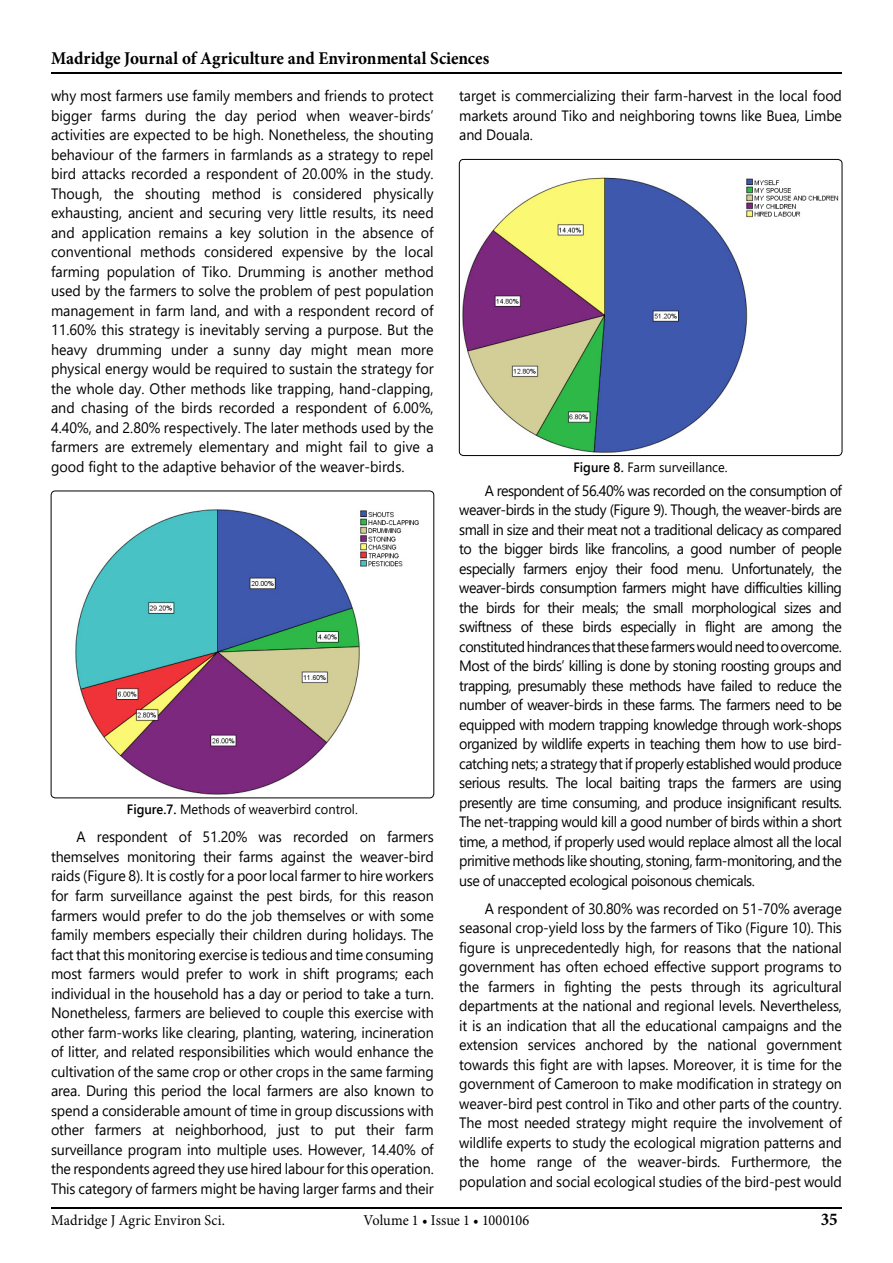
<style>
.page{position:relative;width:893px;height:1263px;background:#fff}
.page>*{position:absolute;margin:0;border:0;box-sizing:border-box;transform-origin:0 0}
.t1{font:700 18px "Minion Pro";color:#000;scale:.95 1}
.t2{font:15px/19.5px "Segoe UI";letter-spacing:-.01em;color:#000;text-align:justify;scale:.95 1}
.t3{font:15px "Minion Pro";letter-spacing:.005em;color:#000;scale:.95 1}
.t4{font:13.5px "Segoe UI";color:#000;scale:.95 1}
.s1{font-weight:600}
</style>
<div class="page">
<hr style="left:51px;top:73px;width:791px;height:1px;background:#000">
<hr style="left:51px;top:1208px;width:791px;height:1px;background:#000">
<img style="left:75px;top:491px;width:359px;height:307px">
<div style="left:51px;top:491px;width:383px;height:307px;border:1px solid #000;border-radius:4px"></div>
<img style="left:459px;top:159px;width:383px;height:297px">
<div style="left:459px;top:159px;width:383px;height:297px;border:1px solid #000;border-radius:4px"></div>
<p class="t1" style="left:51px;top:46px;width:463px">Madridge Journal of Agriculture and Environmental Sciences</p>
<p class="t2" style="left:51px;top:85px;width:404px">why most farmers use family members and friends to protect bigger farms during the day period when weaver-birds’ activities are expected to be high. Nonetheless, the shouting behaviour of the farmers in farmlands as a strategy to repel bird attacks recorded a respondent of 20.00% in the study.<br>Though, the shouting method is considered physically exhausting, ancient and securing very little results, its need and application remains a key solution in the absence of conventional methods considered expensive by the local farming population of Tiko. Drumming is another method used by the farmers to solve the problem of pest population management in farm land, and with a respondent record of 11.60% this strategy is inevitably serving a purpose. But the heavy drumming under a sunny day might mean more physical energy would be required to sustain the strategy for the whole day. Other methods like trapping, hand-clapping, and chasing of the birds recorded a respondent of 6.00%, 4.40%, and 2.80% respectively. The later methods used by the farmers are extremely elementary and might fail to give a good fight to the adaptive behavior of the weaver-birds.</p>
<p class="t4" style="left:127px;top:797px;width:245px"><span class="s1">Figure.7.</span> Methods of weaverbird control.</p>
<p class="t2" style="left:51px;top:826px;width:404px;text-indent:26px">A respondent of 51.20% was recorded on farmers themselves monitoring their farms against the weaver-bird raids (Figure 8). It is costly for a poor local farmer to hire workers for farm surveillance against the pest birds, for this reason farmers would prefer to do the job themselves or with some family members especially their children during holidays. The fact that this monitoring exercise is tedious and time consuming most farmers would prefer to work in shift programs; each individual in the household has a day or period to take a turn.<br>Nonetheless, farmers are believed to couple this exercise with other farm-works like clearing, planting, watering, incineration of litter, and related responsibilities which would enhance the cultivation of the same crop or other crops in the same farming area. During this period the local farmers are also known to spend a considerable amount of time in group discussions with other farmers at neighborhood, just to put their farm surveillance program into multiple uses. However, 14.40% of the respondents agreed they use hired labour for this operation.<br>This category of farmers might be having larger farms and their</p>
<p class="t2" style="left:459px;top:85px;width:404px">target is commercializing their farm-harvest in the local food markets around Tiko and neighboring towns like Buea, Limbe and Douala.</p>
<p class="t4" style="left:573px;top:455px;width:164px"><span class="s1">Figure 8.</span> Farm surveillance.</p>
<p class="t2" style="left:459px;top:479px;width:404px;text-indent:26px">A respondent of 56.40% was recorded on the consumption of weaver-birds in the study (Figure 9). Though, the weaver-birds are small in size and their meat not a traditional delicacy as compared to the bigger birds like francolins, a good number of people especially farmers enjoy their food menu. Unfortunately, the weaver-birds consumption farmers might have difficulties killing the birds for their meals; the small morphological sizes and swiftness of these birds especially in flight are among the constituted hindrances that these farmers would need to overcome.<br>Most of the birds’ killing is done by stoning roosting groups and trapping, presumably these methods have failed to reduce the number of weaver-birds in these farms. The farmers need to be equipped with modern trapping knowledge through work-shops organized by wildlife experts in teaching them how to use bird&shy;catching nets; a strategy that if properly established would produce serious results. The local baiting traps the farmers are using presently are time consuming, and produce insignificant results.<br>The net-trapping would kill a good number of birds within a short time, a method, if properly used would replace almost all the local primitive methods like shouting, stoning, farm-monitoring, and the use of unaccepted ecological poisonous chemicals.</p>
<p class="t2" style="left:459px;top:897px;width:404px;text-indent:26px">A respondent of 30.80% was recorded on 51-70% average seasonal crop-yield loss by the farmers of Tiko (Figure 10). This figure is unprecedentedly high, for reasons that the national government has often echoed effective support programs to the farmers in fighting the pests through its agricultural departments at the national and regional levels. Nevertheless, it is an indication that all the educational campaigns and the extension services anchored by the national government towards this fight are with lapses. Moreover, it is time for the government of Cameroon to make modification in strategy on weaver-bird pest control in Tiko and other parts of the country.<br>The most needed strategy might require the involvement of wildlife experts to study the ecological migration patterns and the home range of the weaver-birds. Furthermore, the population and social ecological studies of the bird-pest would</p>
<p class="t3" style="left:51px;top:1210px;width:185px">Madridge J Agric Environ Sci.</p>
<p class="t3" style="left:364px;top:1210px;width:176px">Volume 1 • Issue 1 • 1000106</p>
<p class="t1" style="left:821px;top:1206px;width:19px">35</p>
</div>
